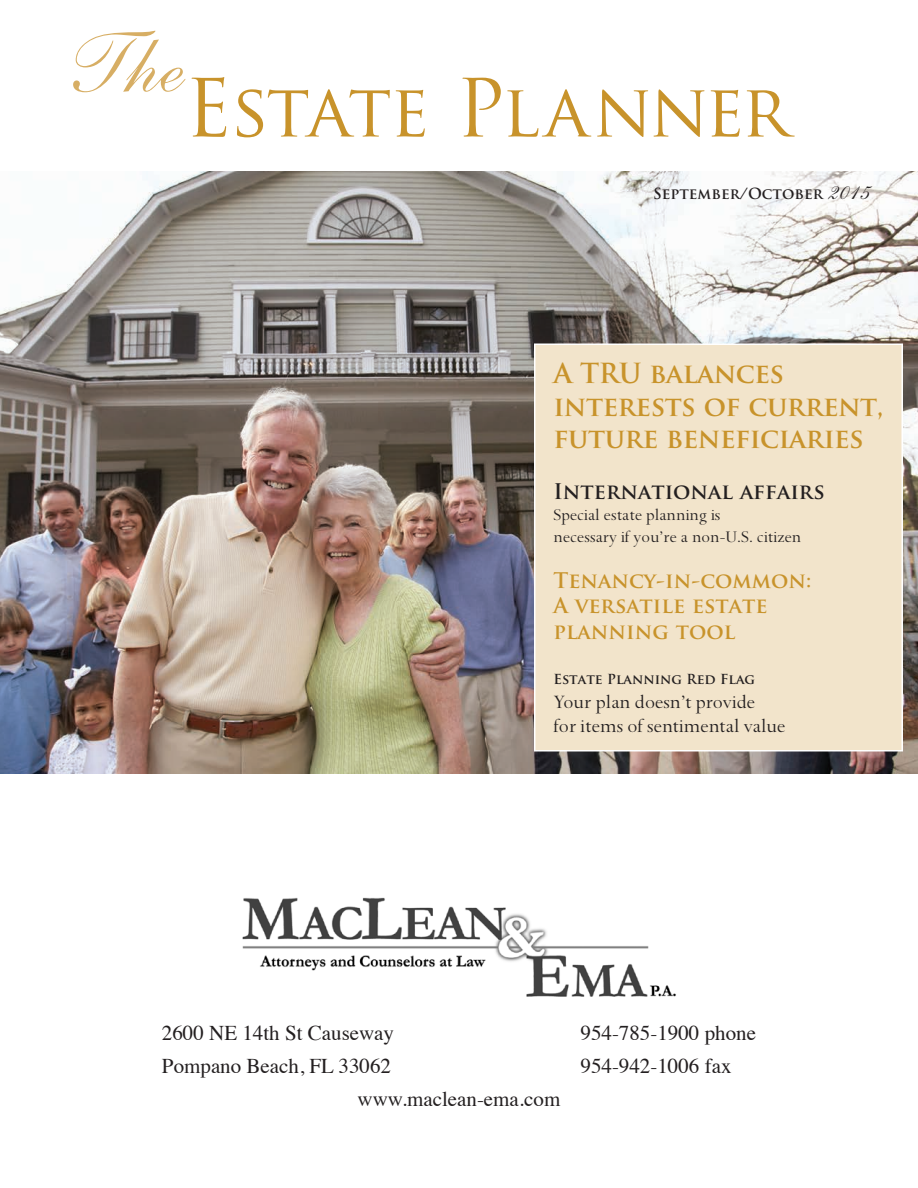
<style>
.page{position:relative;width:918px;height:1188px;background:#fff}
.page>*{position:absolute;margin:0;border:0;box-sizing:border-box;transform-origin:0 0}
.t1{font:86.7px "Shelley LT Std Script";color:#d7ae64}
.t2{font:72px "Trajan Pro";letter-spacing:-.05em;color:#c8932b}
.t3{font:700 27px/32.4px "Trajan Pro";letter-spacing:-.02em;color:#c8932b}
.t4{font:21px "Times";color:#231f20}
.t5{font:21px/24px "Spectrum MT Std";color:#231f20}
.t6{font:700 21px/25.2px "Trajan Pro";color:#c8932b}
.t7{font:700 21px "Trajan Pro";color:#231f20}
.t8{font:18px/21.6px "Spectrum MT Std";color:#231f20}
.t9{font:700 15px "Trajan Pro";color:#231f20}
.t10{font:700 13.5px "Trajan Pro";color:#231f20}
.s1{font-size:78px}
.s2{font-family:"Shelley LT Std Script";font-weight:400;font-size:27px}
</style>
<div class="page">
<img style="left:0;top:171px;width:918px;height:603px">
<div style="left:535px;top:344px;width:367px;height:407px;background:#f2e4cb"></div>
<div style="left:534px;top:344px;width:369px;height:408px;border:2px solid #fff"></div>
<img style="left:242px;top:897px;width:434px;height:100px">
<h1 class="t1" style="left:73px;top:12px;width:112px">The</h1>
<h2 class="t2" style="left:184px;top:65px;width:606px"><span class="s1">E</span>state <span class="s1">P</span>lanner</h2>
<p class="t9" style="left:653px;top:185px;width:218px">September/October <span class="s2">2015</span></p>
<p class="t3" style="left:554px;top:358px;width:332px">A TRU balances interests of current, future beneficiaries</p>
<p class="t7" style="left:554px;top:478px;width:273px">International affairs</p>
<p class="t8" style="left:554px;top:505px;width:249px">Special estate planning is<br>necessary if you’re a non-U.S. citizen</p>
<p class="t6" style="left:554px;top:568px;width:260px">Tenancy-in-common:<br>A versatile estate planning tool</p>
<p class="t10" style="left:554px;top:670px;width:203px">Estate Planning Red Flag</p>
<p class="t5" style="left:554px;top:690px;width:234px">Your plan doesn’t provide<br>for items of sentimental value</p>
<p class="t4" style="left:162px;top:1014px;width:234px">2600 NE 14th St Causeway</p>
<p class="t4" style="left:581px;top:1014px;width:177px">954-785-1900 phone</p>
<p class="t4" style="left:162px;top:1046px;width:231px">Pompano Beach, FL 33062</p>
<p class="t4" style="left:581px;top:1046px;width:153px">954-942-1006 fax</p>
<p class="t4" style="left:358px;top:1079px;width:204px">www.maclean-ema.com</p>
</div>
